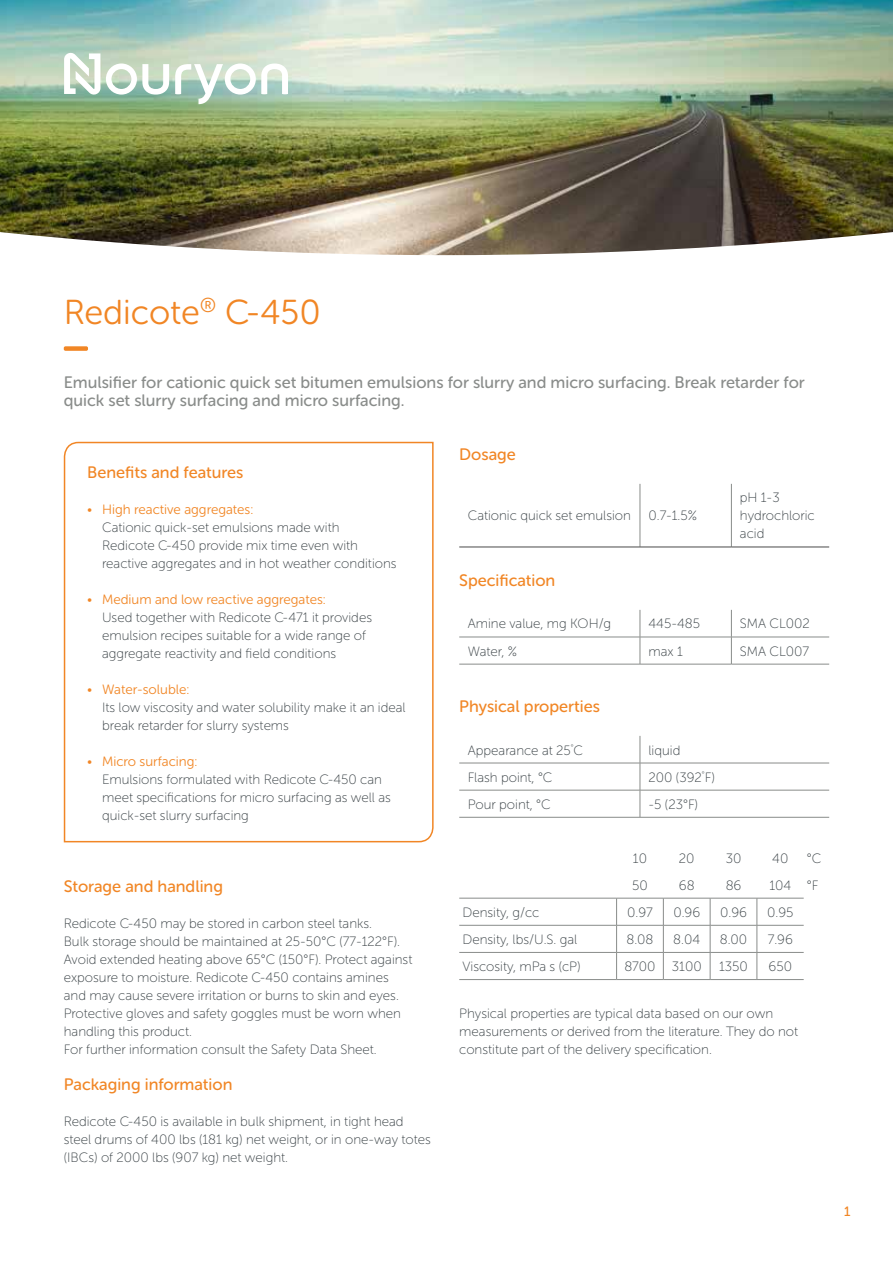
<style>
.page{position:relative;width:893px;height:1263px;background:#fff}
.page>*{position:absolute;margin:0;border:0;box-sizing:border-box;transform-origin:0 0}
.t1{font:34.5px "Museo Sans Rounded 300";color:#f18625}
.t2{font:16.5px/18px "Museo Sans Rounded 500";color:#898c8a}
.t3{font:16.5px "Museo Sans Rounded 500";color:#f18625}
.t4{font:13.5px/18px "Museo Sans Rounded 100";color:#384044}
.t5{font:13.5px "Museo Sans Rounded 300";color:#f18625}
.t6{font:13.5px "Museo Sans Rounded 500";color:#f18625}
.s1{font-family:"Museo Sans Rounded 100"}
</style>
<div class="page">
<div style="left:64px;top:346px;width:24px;height:5px;background:#f18625;border-radius:2px"></div>
<img style="left:0;top:0;width:893px;height:255px">
<svg style="left:64px;top:51px;width:224px;height:53px"></svg>
<svg style="left:63px;top:441px;width:371px;height:402px"></svg>
<hr style="left:640px;top:484px;width:1px;height:63px;background:#898c8a">
<hr style="left:731px;top:484px;width:1px;height:63px;background:#898c8a">
<hr style="left:459px;top:547px;width:181px;height:1px;background:#4a4a49">
<hr style="left:640px;top:547px;width:91px;height:1px;background:#4a4a49">
<hr style="left:731px;top:547px;width:98px;height:1px;background:#4a4a49">
<hr style="left:459px;top:637px;width:181px;height:1px;background:#898c8a">
<hr style="left:640px;top:637px;width:91px;height:1px;background:#898c8a">
<svg style="left:640px;top:610px;width:1px;height:54px"></svg>
<hr style="left:731px;top:637px;width:98px;height:1px;background:#898c8a">
<svg style="left:731px;top:610px;width:1px;height:54px"></svg>
<hr style="left:459px;top:664px;width:181px;height:1px;background:#898c8a">
<hr style="left:640px;top:664px;width:91px;height:1px;background:#898c8a">
<hr style="left:731px;top:664px;width:98px;height:1px;background:#898c8a">
<hr style="left:459px;top:763px;width:181px;height:1px;background:#898c8a">
<hr style="left:640px;top:763px;width:189px;height:1px;background:#898c8a">
<hr style="left:459px;top:790px;width:181px;height:1px;background:#898c8a">
<hr style="left:640px;top:790px;width:189px;height:1px;background:#898c8a">
<svg style="left:640px;top:736px;width:1px;height:81px"></svg>
<hr style="left:459px;top:817px;width:181px;height:1px;background:#898c8a">
<hr style="left:640px;top:817px;width:189px;height:1px;background:#898c8a">
<hr style="left:459px;top:898px;width:158px;height:1px;background:#898c8a">
<hr style="left:617px;top:898px;width:46px;height:1px;background:#898c8a">
<hr style="left:663px;top:898px;width:47px;height:1px;background:#898c8a">
<hr style="left:710px;top:898px;width:47px;height:1px;background:#898c8a">
<hr style="left:757px;top:898px;width:47px;height:1px;background:#898c8a">
<hr style="left:459px;top:925px;width:158px;height:1px;background:#898c8a">
<hr style="left:617px;top:925px;width:46px;height:1px;background:#898c8a">
<hr style="left:663px;top:925px;width:47px;height:1px;background:#898c8a">
<hr style="left:710px;top:925px;width:47px;height:1px;background:#898c8a">
<hr style="left:757px;top:925px;width:47px;height:1px;background:#898c8a">
<hr style="left:459px;top:952px;width:158px;height:1px;background:#898c8a">
<hr style="left:617px;top:952px;width:46px;height:1px;background:#898c8a">
<svg style="left:616px;top:898px;width:1px;height:81px"></svg>
<hr style="left:663px;top:952px;width:47px;height:1px;background:#898c8a">
<svg style="left:663px;top:898px;width:1px;height:81px"></svg>
<hr style="left:710px;top:952px;width:47px;height:1px;background:#898c8a">
<svg style="left:710px;top:898px;width:1px;height:81px"></svg>
<hr style="left:757px;top:952px;width:47px;height:1px;background:#898c8a">
<svg style="left:757px;top:898px;width:1px;height:81px"></svg>
<hr style="left:459px;top:979px;width:158px;height:1px;background:#898c8a">
<hr style="left:617px;top:979px;width:46px;height:1px;background:#898c8a">
<hr style="left:663px;top:979px;width:47px;height:1px;background:#898c8a">
<hr style="left:710px;top:979px;width:47px;height:1px;background:#898c8a">
<hr style="left:757px;top:979px;width:47px;height:1px;background:#898c8a">
<h1 class="t1" style="left:64px;top:293px;width:259px">Redicote<sup>®</sup> C-450</h1>
<p class="t2" style="left:64px;top:373px;width:742px">Emulsifier for cationic quick set bitumen emulsions for slurry and micro surfacing. Break retarder for quick set slurry surfacing and micro surfacing.</p>
<p class="t3" style="left:459px;top:445px;width:58px">Dosage</p>
<p class="t3" style="left:87px;top:463px;width:158px">Benefits and features</p>
<p class="t5" style="left:87px;top:502px;width:167px"><span class="s1">•</span> High reactive aggregates:</p>
<p class="t4" style="left:102px;top:518px;width:296px">Cationic quick-set emulsions made with<br>Redicote C-450 provide mix time even with reactive aggregates and in hot weather conditions</p>
<p class="t5" style="left:87px;top:592px;width:240px"><span class="s1">•</span> Medium and low reactive aggregates:</p>
<p class="t4" style="left:102px;top:608px;width:271px">Used together with Redicote C-471 it provides emulsion recipes suitable for a wide range of aggregate reactivity and field conditions</p>
<p class="t5" style="left:87px;top:682px;width:104px"><span class="s1">•</span> Water-soluble:</p>
<p class="t4" style="left:102px;top:698px;width:305px">Its low viscosity and water solubility make it an ideal break retarder for slurry systems</p>
<p class="t5" style="left:87px;top:754px;width:112px"><span class="s1">•</span> Micro surfacing:</p>
<p class="t4" style="left:102px;top:770px;width:290px">Emulsions formulated with Redicote C-450 can meet specifications for micro surfacing as well as quick-set slurry surfacing</p>
<p class="t3" style="left:64px;top:877px;width:161px">Storage and handling</p>
<p class="t4" style="left:64px;top:914px;width:350px">Redicote C-450 may be stored in carbon steel tanks.<br>Bulk storage should be maintained at 25-50°C (77-122°F).<br>Avoid extended heating above 65°C (150°F). Protect against exposure to moisture. Redicote C-450 contains amines and may cause severe irritation or burns to skin and eyes.<br>Protective gloves and safety goggles must be worn when handling this product.<br>For further information consult the Safety Data Sheet.</p>
<p class="t3" style="left:64px;top:1075px;width:170px">Packaging information</p>
<p class="t4" style="left:64px;top:1112px;width:368px">Redicote C-450 is available in bulk shipment, in tight head steel drums of 400 lbs (181 kg) net weight, or in one-way totes (IBCs) of 2000 lbs (907 kg) net weight.</p>
<p class="t4" style="left:468px;top:507px;width:165px">Cationic quick set emulsion</p>
<p class="t4" style="left:648px;top:507px;width:50px">0.7-1.5%</p>
<p class="t4" style="left:740px;top:489px;width:76px">pH 1-3 hydrochloric acid</p>
<p class="t3" style="left:459px;top:571px;width:98px">Specification</p>
<p class="t4" style="left:468px;top:615px;width:145px">Amine value, mg KOH/g</p>
<p class="t4" style="left:648px;top:615px;width:53px">445-485</p>
<p class="t4" style="left:740px;top:615px;width:71px">SMA CL002</p>
<p class="t4" style="left:468px;top:642px;width:51px">Water, %</p>
<p class="t4" style="left:648px;top:642px;width:36px">max 1</p>
<p class="t4" style="left:740px;top:642px;width:71px">SMA CL007</p>
<p class="t3" style="left:459px;top:697px;width:142px">Physical properties</p>
<p class="t4" style="left:468px;top:741px;width:117px">Appearance at 25<sup>°</sup>C</p>
<p class="t4" style="left:648px;top:741px;width:33px">liquid</p>
<p class="t4" style="left:468px;top:768px;width:86px">Flash point, °C</p>
<p class="t4" style="left:648px;top:768px;width:68px">200 (392<sup>°</sup>F)</p>
<p class="t4" style="left:468px;top:795px;width:84px">Pour point, °C</p>
<p class="t4" style="left:648px;top:795px;width:51px">-5 (23°F)</p>
<p class="t4" style="left:633px;top:849px;width:16px">10</p>
<p class="t4" style="left:679px;top:849px;width:17px">20</p>
<p class="t4" style="left:726px;top:849px;width:17px">30</p>
<p class="t4" style="left:772px;top:849px;width:18px">40</p>
<p class="t4" style="left:807px;top:849px;width:16px">°C</p>
<p class="t4" style="left:632px;top:876px;width:17px">50</p>
<p class="t4" style="left:679px;top:876px;width:17px">68</p>
<p class="t4" style="left:726px;top:876px;width:17px">86</p>
<p class="t4" style="left:769px;top:876px;width:51px">104 °F</p>
<p class="t4" style="left:462px;top:903px;width:78px">Density, g/cc</p>
<p class="t4" style="left:627px;top:903px;width:27px">0.97</p>
<p class="t4" style="left:673px;top:903px;width:28px">0.96</p>
<p class="t4" style="left:720px;top:903px;width:28px">0.96</p>
<p class="t4" style="left:767px;top:903px;width:28px">0.95</p>
<p class="t4" style="left:462px;top:930px;width:116px">Density, lbs/U.S. gal</p>
<p class="t4" style="left:626px;top:930px;width:29px">8.08</p>
<p class="t4" style="left:673px;top:930px;width:28px">8.04</p>
<p class="t4" style="left:720px;top:930px;width:29px">8.00</p>
<p class="t4" style="left:768px;top:930px;width:27px">7.96</p>
<p class="t4" style="left:462px;top:957px;width:119px">Viscosity, mPa s (cP)</p>
<p class="t4" style="left:624px;top:957px;width:79px">8700 3100</p>
<p class="t4" style="left:719px;top:957px;width:30px">1350</p>
<p class="t4" style="left:769px;top:957px;width:25px">650</p>
<p class="t4" style="left:459px;top:1004px;width:340px">Physical properties are typical data based on our own measurements or derived from the literature. They do not constitute part of the delivery specification.</p>
<p class="t6" style="left:844px;top:1204px;width:8px">1</p>
</div>
